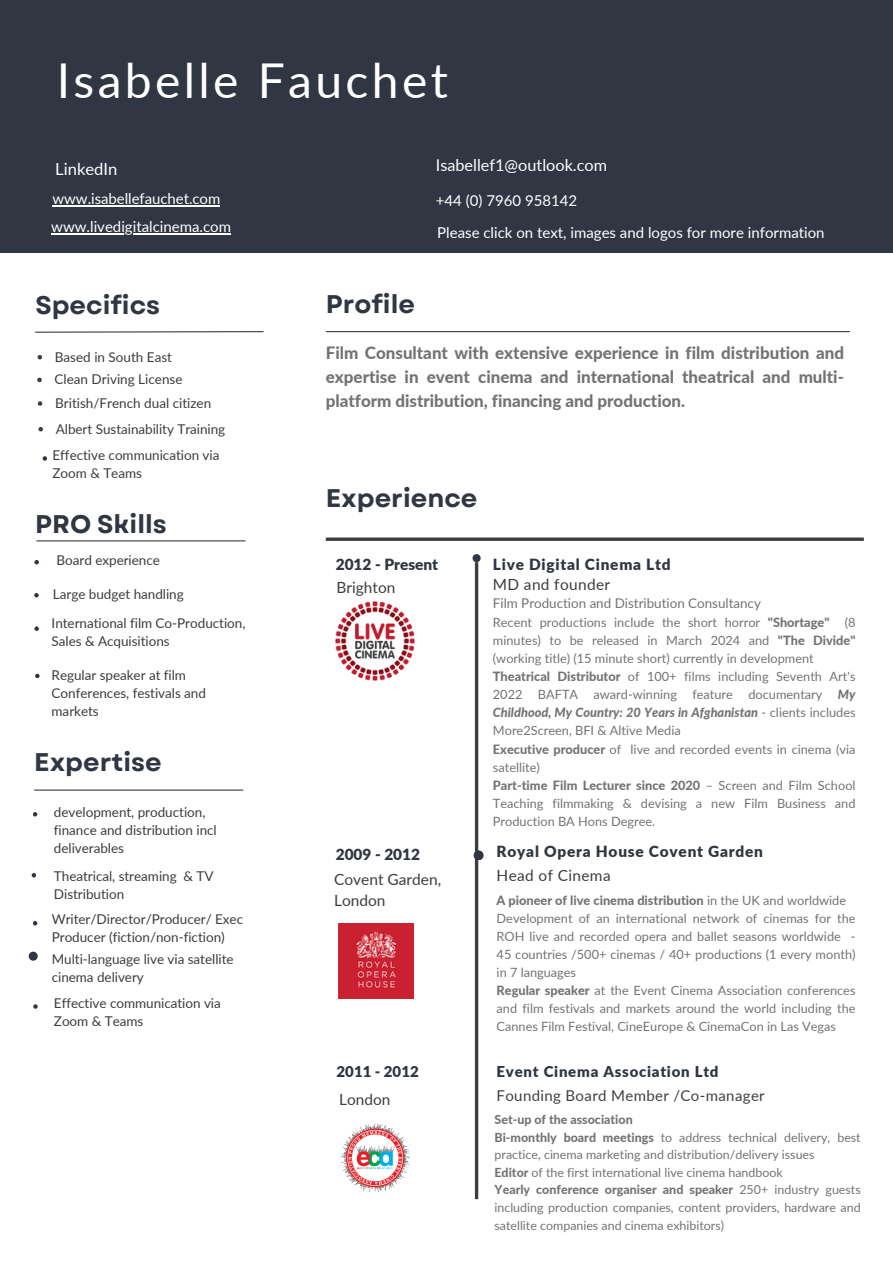
<style>
.page{position:relative;width:893px;height:1264px;background:#fff}
.page>*{position:absolute;margin:0;border:0;box-sizing:border-box;transform-origin:0 0}
.t1{font:48px "Lato";letter-spacing:.07em;color:#fff}
.t2{font:700 25.5px "Garet";color:#303642}
.t3{font:800 16.95px/23.9px "Lato";color:#737373;text-align:justify}
.t4{font:16.65px "Lato";color:#fff}
.t5{font:16.2px "Lato";color:#fff}
.t6{font:900 15.45px "Lato";letter-spacing:.05em;color:#303642}
.t7{font:15.45px "Lato";color:#3d3d3d}
.t8{font:15.45px "Lato";letter-spacing:.025em;color:#3d3d3d}
.t9{font:900 15.45px "Lato";color:#303642}
.t10{font:15px "Lato";color:#fff}
.t11{font:15px "Lato";letter-spacing:.025em;color:#414042}
.t12{font:900 15px "Lato";letter-spacing:.05em;color:#303642}
.t13{font:900 15px "Lato";color:#303642}
.t14{font:13.5px/18px "Lato";letter-spacing:-.005em;color:#3d3d3d}
.t15{font:13.35px "Lato";color:#737373}
.t16{font:12.75px/18px "Lato";color:#737373;text-align:justify}
.t17{font:800 12.75px "Lato";color:#737373}
.t18{font:12.45px/17.5px "Lato";color:#737373}
.t19{font:800 12.45px "Lato";color:#737373}
.s1{font-weight:800}
.s2{font-weight:800;font-style:italic}
.s3{font-weight:400}
</style>
<div class="page">
<div style="left:0;top:0;width:892px;height:253px;background:#303642"></div>
<svg style="left:35px;top:331px;width:229px;height:2px"></svg>
<hr style="left:36px;top:540px;width:209px;height:1px;background:#3d3d3d">
<hr style="left:34px;top:789px;width:209px;height:1px;background:#3d3d3d">
<svg style="left:33px;top:812px;width:4px;height:4px"></svg>
<svg style="left:32px;top:873px;width:4px;height:4px"></svg>
<svg style="left:33px;top:921px;width:4px;height:4px"></svg>
<div style="left:29px;top:951px;width:9px;height:9px;background:#303642;border-radius:50%"></div>
<hr style="left:326px;top:331px;width:523px;height:1px;background:#3d3d3d">
<svg style="left:34px;top:560px;width:5px;height:4px"></svg>
<svg style="left:34px;top:593px;width:5px;height:4px"></svg>
<svg style="left:34px;top:626px;width:5px;height:5px"></svg>
<svg style="left:35px;top:673px;width:5px;height:5px"></svg>
<hr style="left:475px;top:562px;width:3px;height:637px;background:#3d3d3d">
<div style="left:472px;top:554px;width:8px;height:8px;background:#303642;border-radius:50%"></div>
<div style="left:473px;top:850px;width:10px;height:10px;background:#303642;border-radius:50%"></div>
<img style="left:338px;top:923px;width:75px;height:75px">
<img style="left:336px;top:601px;width:78px;height:79px">
<svg style="left:326px;top:537px;width:537px;height:4px;background:#5a5a5a"></svg>
<svg style="left:33px;top:1004px;width:5px;height:4px"></svg>
<svg style="left:38px;top:427px;width:5px;height:4px"></svg>
<svg style="left:38px;top:355px;width:4px;height:4px"></svg>
<svg style="left:37px;top:377px;width:5px;height:5px"></svg>
<svg style="left:38px;top:401px;width:4px;height:5px"></svg>
<hr style="left:51px;top:233px;width:180px;height:1px;background:#fff">
<hr style="left:53px;top:206px;width:167px;height:1px;background:#fff">
<svg style="left:43px;top:456px;width:4px;height:5px"></svg>
<img style="left:342px;top:1123px;width:68px;height:70px">
<h6 class="t1" style="left:57px;top:51px;width:392px">Isabelle Fauchet</h6>
<p class="t4" style="left:55px;top:159px;width:64px">LinkedIn</p>
<h3 class="t10" style="left:53px;top:190px;width:169px">www.isabellefauchet.com</h3>
<p class="t10" style="left:51px;top:217px;width:181px">www.livedigitalcinema.com</p>
<p class="t2" style="left:35px;top:287px;width:126px">Specifics</p>
<p class="t14" style="left:55px;top:347px;width:119px">Based in South East</p>
<h2 class="t14" style="left:55px;top:370px;width:129px">Clean Driving License</h2>
<p class="t14" style="left:55px;top:394px;width:158px">British/French dual citizen</p>
<p class="t14" style="left:56px;top:419px;width:171px">Albert Sustainability Training</p>
<p class="t14" style="left:52px;top:446px;width:168px">Effective communication via<br>Zoom &amp; Teams</p>
<h6 class="t2" style="left:35px;top:505px;width:133px">PRO Skills</h6>
<h4 class="t14" style="left:57px;top:550px;width:105px">Board experience</h4>
<p class="t14" style="left:53px;top:584px;width:132px">Large budget handling</p>
<p class="t14" style="left:52px;top:613px;width:195px">International film Co-Production,<br>Sales &amp; Acquisitions</p>
<p class="t14" style="left:52px;top:666px;width:156px">Regular speaker at film<br>Conferences, festivals and markets</p>
<p class="t2" style="left:34px;top:744px;width:129px">Expertise</p>
<p class="t14" style="left:54px;top:802px;width:164px">development, production, finance and distribution incl deliverables</p>
<h2 class="t14" style="left:54px;top:866px;width:161px">Theatrical, streaming &amp; TV<br>Distribution</h2>
<p class="t14" style="left:52px;top:909px;width:193px">Writer/Director/Producer/ Exec<br>Producer (fiction/non-fiction)</p>
<p class="t14" style="left:52px;top:949px;width:183px">Multi-language live via satellite cinema delivery</p>
<p class="t14" style="left:54px;top:994px;width:168px">Effective communication via<br>Zoom &amp; Teams</p>
<h2 class="t5" style="left:436px;top:155px;width:173px">Isabellef1@outlook.com</h2>
<h6 class="t10" style="left:436px;top:191px;width:143px">+44 (0) 7960 958142</h6>
<h4 class="t2" style="left:326px;top:286px;width:91px">Profile</h4>
<p class="t10" style="left:437px;top:223px;width:389px">Please click on text, images and logos for more information</p>
<h1 class="t3" style="left:326px;top:340px;width:519px">Film Consultant with extensive experience in film distribution and expertise in event cinema and international theatrical and multi&shy;platform distribution, financing and production.</h1>
<p class="t2" style="left:326px;top:480px;width:153px">Experience</p>
<p class="t9" style="left:336px;top:555px;width:104px">2012 - Present</p>
<h4 class="t6" style="left:493px;top:555px;width:179px">Live Digital Cinema Ltd</h4>
<h4 class="t7" style="left:336px;top:577px;width:60px">Brighton</h4>
<p class="t8" style="left:493px;top:575px;width:119px">MD and founder</p>
<h2 class="t15" style="left:493px;top:594px;width:269px">Film Production and Distribution Consultancy</h2>
<h3 class="t16" style="left:493px;top:613px;width:364px">Recent productions include the short horror <span class="s1">"Shortage"</span> (8 minutes) to be released in March 2024 and <span class="s1">"The Divide" </span>(working title) (15 minute short) currently in development</h3>
<h2 class="t16" style="left:493px;top:667px;width:364px"><span class="s1">Theatrical Distributor</span> of 100+ films including Seventh Art's 2022 BAFTA award-winning feature documentary <span class="s2">My Childhood, My Country: 20 Years in Afghanistan</span> - clients includes More2Screen, BFI &amp; Altive Media</h2>
<h3 class="t16" style="left:493px;top:739px;width:364px"><span class="s1">Executive producer</span> of live and recorded events in cinema (via satellite)</h3>
<h4 class="t16" style="left:493px;top:775px;width:364px"><span class="s1">Part-time Film Lecturer since 2020</span> – Screen and Film School Teaching filmmaking &amp; devising a new Film Business and Production BA Hons Degree.</h4>
<h3 class="t9" style="left:336px;top:845px;width:86px">2009 - 2012</h3>
<p class="t7" style="left:334px;top:870px;width:109px">Covent Garden,</p>
<p class="t7" style="left:334px;top:890px;width:53px">London</p>
<h4 class="t6" style="left:496px;top:842px;width:268px">Royal Opera House Covent Garden</h4>
<p class="t17" style="left:496px;top:892px;width:351px">A pioneer of live cinema distribution <span class="s3">in the UK and worldwide</span></p>
<h5 class="t16" style="left:496px;top:908px;width:360px">Development of an international network of cinemas for the ROH live and recorded opera and ballet seasons worldwide - 45 countries /500+ cinemas / 40+ productions (1 every month) in 7 languages</h5>
<h4 class="t16" style="left:496px;top:981px;width:360px"><span class="s1">Regular speaker</span> at the Event Cinema Association conferences and film festivals and markets around the world including the Cannes Film Festival, CineEurope &amp; CinemaCon in Las Vegas</h4>
<h3 class="t8" style="left:496px;top:865px;width:115px">Head of Cinema</h3>
<h6 class="t12" style="left:496px;top:1062px;width:223px">Event Cinema Association Ltd</h6>
<p class="t19" style="left:494px;top:1111px;width:140px">Set-up of the association</p>
<p class="t18" style="left:494px;top:1127px;width:367px"><span class="s1">Bi-monthly board meetings</span> to address technical delivery, best practice, cinema marketing and distribution/delivery issues</p>
<p class="t18" style="left:494px;top:1163px;width:290px"><span class="s1">Editor</span> of the first international live cinema handbook</p>
<p class="t18" style="left:494px;top:1180px;width:367px;text-align:justify"><span class="s1">Yearly conference organiser and speaker</span> 250+ industry guests including production companies, content providers, hardware and satellite companies and cinema exhibitors)</p>
<p class="t13" style="left:336px;top:1062px;width:84px">2011 - 2012</p>
<p class="t7" style="left:339px;top:1089px;width:53px">London</p>
<h5 class="t11" style="left:496px;top:1086px;width:269px">Founding Board Member /Co-manager</h5>
</div>
